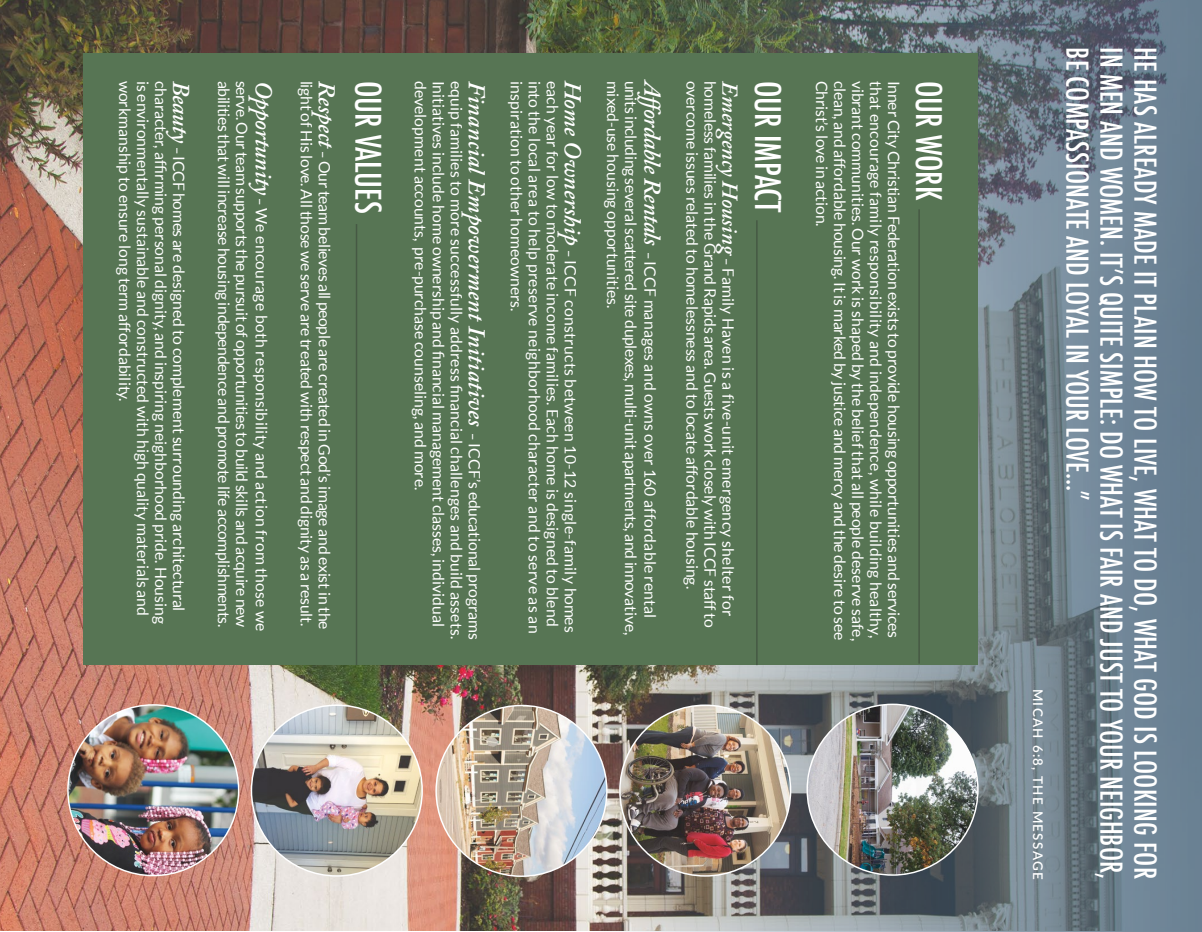
<style>
.page{position:relative;width:1202px;height:932px;background:#fff}
.page>*{position:absolute;margin:0;border:0;box-sizing:border-box;transform-origin:0 0}
.t1{font:500 condensed 34.35px "Futura";color:#fff}
.t2{font:500 condensed 29.4px "Futura";color:#fff}
.t3{font:italic 600 24px "Adobe Caslon Pro";color:#fff}
.t4{font:italic 600 24px "Adobe Caslon Pro";letter-spacing:-.02em;color:#fff}
.t5{font:italic 600 22.5px "Adobe Caslon Pro";color:#fff}
.t6{font:15.75px/18px "Lato";color:#fff;text-align:right}
.t7{font:15.75px/19.5px "Lato";letter-spacing:-.02em;color:#fff;text-align:right}
.t8{font:15.75px "Lato";letter-spacing:.02em;color:#fff}
.t9{font:600 13.35px "Lato";letter-spacing:.1em;color:#fff}
.s1{font-family:"Adobe Caslon Pro";font-weight:600;font-style:italic}
</style>
<div class="page">
<img style="left:0;top:0;width:567px;height:930px">
<img style="left:567px;top:0;width:635px;height:932px">
<div style="left:83px;top:53px;width:894px;height:612px;background:#577554"></div>
<hr style="left:918px;top:209px;width:2px;height:454px;background:#465944">
<hr style="left:756px;top:220px;width:1px;height:445px;background:#465944">
<hr style="left:356px;top:224px;width:1px;height:441px;background:#465944">
<img style="left:251px;top:705px;width:171px;height:170px;border-radius:85px">
<img style="left:620px;top:705px;width:170px;height:170px;border-radius:85px">
<img style="left:68px;top:705px;width:171px;height:170px;border-radius:85px">
<img style="left:436px;top:705px;width:171px;height:171px;border-radius:85px">
<img style="left:807px;top:704px;width:171px;height:171px;border-radius:83px">
<h3 class="t4" style="left:667px;top:80px;width:167px;rotate:90deg">Affordable Rentals</h3>
<p class="t6" style="left:701px;top:80px;width:510px;rotate:90deg">overcome issues related to homelessness and to locate affordable housing.</p>
<p class="t6" style="left:719px;top:80px;width:549px;rotate:90deg">homeless families in the Grand Rapids area. Guests work closely with ICCF staff to</p>
<h3 class="t3" style="left:587px;top:80px;width:170px;rotate:90deg">Home Ownership</h3>
<p class="t6" style="left:622px;top:80px;width:229px;rotate:90deg">mixed-use housing opportunities.</p>
<p class="t6" style="left:134px;top:80px;width:323px;rotate:90deg">workmanship to ensure long term affordability.</p>
<p class="t6" style="left:152px;top:80px;width:537px;rotate:90deg">is environmentally sustainable and constructed with high quality materials and</p>
<p class="t6" style="left:170px;top:80px;width:545px;rotate:90deg">character, affirming personal dignity, and inspiring neighborhood pride. Housing</p>
<h3 class="t5" style="left:743px;top:80px;width:178px;rotate:90deg">Emergency Housing</h3>
<h1 class="t1" style="left:790px;top:80px;width:134px;rotate:90deg">OUR IMPACT</h1>
<h3 class="t3" style="left:341px;top:80px;width:70px;rotate:90deg">Respect</h3>
<h1 class="t1" style="left:390px;top:80px;width:135px;rotate:90deg">OUR VALUES</h1>
<p class="t6" style="left:831px;top:80px;width:147px;rotate:90deg">Christ’s love in action.</p>
<p class="t6" style="left:849px;top:80px;width:561px;rotate:90deg">clean, and affordable housing. It is marked by justice and mercy and the desire to see</p>
<p class="t6" style="left:867px;top:80px;width:562px;rotate:90deg">vibrant communities. Our work is shaped by the belief that all people deserve safe,</p>
<p class="t8" style="left:884px;top:80px;width:559px;rotate:90deg">that encourage family responsibility and independence, while building healthy,</p>
<p class="t6" style="left:903px;top:80px;width:559px;rotate:90deg">Inner City Christian Federation exists to provide housing opportunities and services</p>
<h1 class="t1" style="left:950px;top:80px;width:121px;rotate:90deg">OUR WORK</h1>
<h3 class="t3" style="left:195px;top:80px;width:67px;rotate:90deg">Beauty</h3>
<p class="t7" style="left:234px;top:80px;width:548px;rotate:90deg">abilities that will increase housing independence and promote life accomplishments.</p>
<h3 class="t3" style="left:491px;top:80px;width:347px;rotate:90deg">Financial Empowerment Initiatives</h3>
<p class="t6" style="left:526px;top:80px;width:232px;rotate:90deg">inspiration to other homeowners.</p>
<p class="t8" style="left:543px;top:80px;width:554px;rotate:90deg">into the local area to help preserve neighborhood character and to serve as an</p>
<p class="t6" style="left:562px;top:80px;width:547px;rotate:90deg">each year for low to moderate income families. Each home is designed to blend</p>
<p class="t7" style="left:271px;top:80px;width:552px;rotate:90deg"><span class="s1">-</span> We encourage both responsibility and action from those we<br>serve. Our team supports the pursuit of opportunities to build skills and acquire new</p>
<p class="t6" style="left:430px;top:80px;width:411px;rotate:90deg">development accounts, pre-purchase counseling, and more.</p>
<p class="t6" style="left:448px;top:80px;width:547px;rotate:90deg">Initiatives include home ownership and financial management classes, individual</p>
<p class="t6" style="left:484px;top:80px;width:560px;rotate:90deg"><span class="s1">-</span> ICCF’s educational programs<br>equip families to more successfully address financial challenges and build assets.</p>
<p class="t7" style="left:660px;top:80px;width:556px;text-align:left;text-indent:172px;rotate:90deg"><span class="s1">-</span> ICCF manages and owns over 160 affordable rental units including several scattered site duplexes, multi-unit apartments, and innovative,</p>
<h3 class="t3" style="left:278px;top:80px;width:119px;rotate:90deg">Opportunity</h3>
<p class="t6" style="left:315px;top:80px;width:547px;rotate:90deg">light of His love. All those we serve are treated with respect and dignity as a result.</p>
<p class="t6" style="left:188px;top:147px;width:465px;rotate:90deg"><span class="s1">-</span> ICCF homes are designed to complement surrounding architectural</p>
<p class="t6" style="left:333px;top:151px;width:480px;rotate:90deg"><span class="s1">-</span> Our team believes all people are created in God’s image and exist in the</p>
<p class="t8" style="left:579px;top:250px;width:383px;rotate:90deg"><span class="s1">-</span> ICCF constructs between 10-12 single-family homes</p>
<p class="t8" style="left:737px;top:258px;width:359px;rotate:90deg"><span class="s1">-</span> Family Haven is a five-unit emergency shelter for</p>
<p class="t9" style="left:1047px;top:688px;width:192px;rotate:90deg">MICAH 6:8, THE MESSAGE</p>
<h2 class="t2" style="left:1096px;top:47px;width:455px;rotate:90deg">BE COMPASSIONATE AND LOYAL IN YOUR LOVE...”</h2>
<h2 class="t2" style="left:1130px;top:47px;width:833px;rotate:90deg">IN MEN AND WOMEN. IT’S QUITE SIMPLE: DO WHAT IS FAIR AND JUST TO YOUR NEIGHBOR,</h2>
<h2 class="t2" style="left:1164px;top:47px;width:833px;rotate:90deg">HE HAS ALREADY MADE IT PLAIN HOW TO LIVE, WHAT TO DO, WHAT GOD IS LOOKING FOR</h2>
</div>
